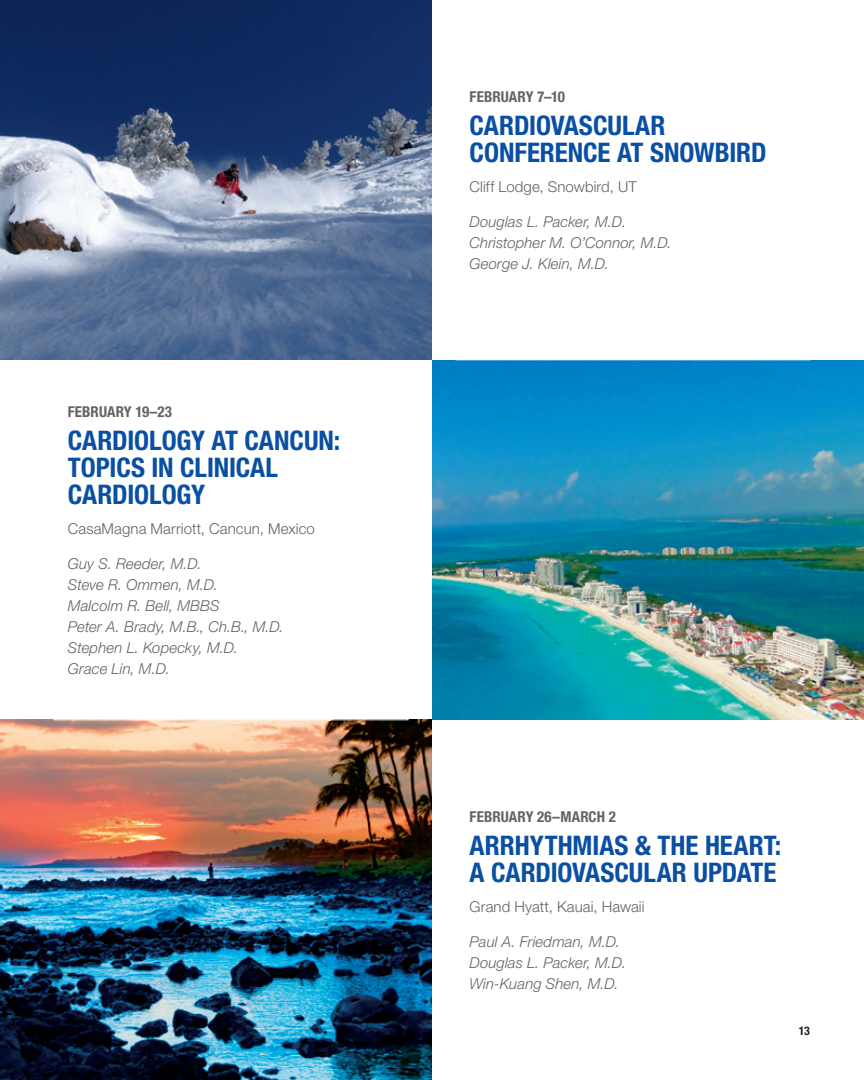
<style>
.page{position:relative;width:864px;height:1080px;background:#fff}
.page>*{position:absolute;margin:0;border:0;box-sizing:border-box;transform-origin:0 0}
.t1{font:700 condensed 27px/27px "Helvetica Neue LT Std";letter-spacing:-.005em;color:#094fa3}
.t2{font:italic 300 15px/21px "Helvetica Neue LT Std";letter-spacing:.005em;color:#616464}
.t3{font:300 15px "Helvetica Neue LT Std";letter-spacing:.005em;color:#616464}
.t4{font:700 condensed 15px "Helvetica Neue LT Std";letter-spacing:.005em;color:#616464}
.t5{font:700 condensed 12px "Helvetica Neue LT Std";color:#231f20}
</style>
<div class="page">
<img style="left:0;top:720px;width:432px;height:360px">
<img style="left:432px;top:360px;width:432px;height:360px">
<div style="left:54px;top:360px;width:354px;height:360px;border:1px solid #fff"></div>
<img style="left:0;top:0;width:432px;height:360px">
<p class="t4" style="left:68px;top:402px;width:106px">FEBRUARY 19–23</p>
<h1 class="t1" style="left:68px;top:427px;width:274px">CARDIOLOGY AT CANCUN:<br>TOPICS IN CLINICAL<br>CARDIOLOGY</h1>
<p class="t3" style="left:68px;top:520px;width:249px">CasaMagna Marriott, Cancun, Mexico</p>
<p class="t2" style="left:68px;top:553px;width:217px">Guy S. Reeder, M.D.<br>Steve R. Ommen, M.D.<br>Malcolm R. Bell, MBBS<br>Peter A. Brady, M.B., Ch.B., M.D.<br>Stephen L. Kopecky, M.D.<br>Grace Lin, M.D.</p>
<p class="t4" style="left:470px;top:87px;width:97px">FEBRUARY 7–10</p>
<h1 class="t1" style="left:470px;top:112px;width:299px">CARDIOVASCULAR<br>CONFERENCE AT SNOWBIRD</h1>
<p class="t3" style="left:470px;top:178px;width:169px">Cliff Lodge, Snowbird, UT</p>
<p class="t2" style="left:470px;top:211px;width:204px">Douglas L. Packer, M.D.<br>Christopher M. O’Connor, M.D.<br>George J. Klein, M.D.</p>
<p class="t4" style="left:470px;top:807px;width:148px">FEBRUARY 26–MARCH 2</p>
<h1 class="t1" style="left:470px;top:832px;width:313px">ARRHYTHMIAS &amp; THE HEART:<br>A CARDIOVASCULAR UPDATE</h1>
<p class="t3" style="left:470px;top:898px;width:176px">Grand Hyatt, Kauai, Hawaii</p>
<p class="t2" style="left:470px;top:931px;width:158px">Paul A. Friedman, M.D.<br>Douglas L. Packer, M.D.<br>Win-Kuang Shen, M.D.</p>
<p class="t5" style="left:799px;top:1023px;width:13px">13</p>
</div>
